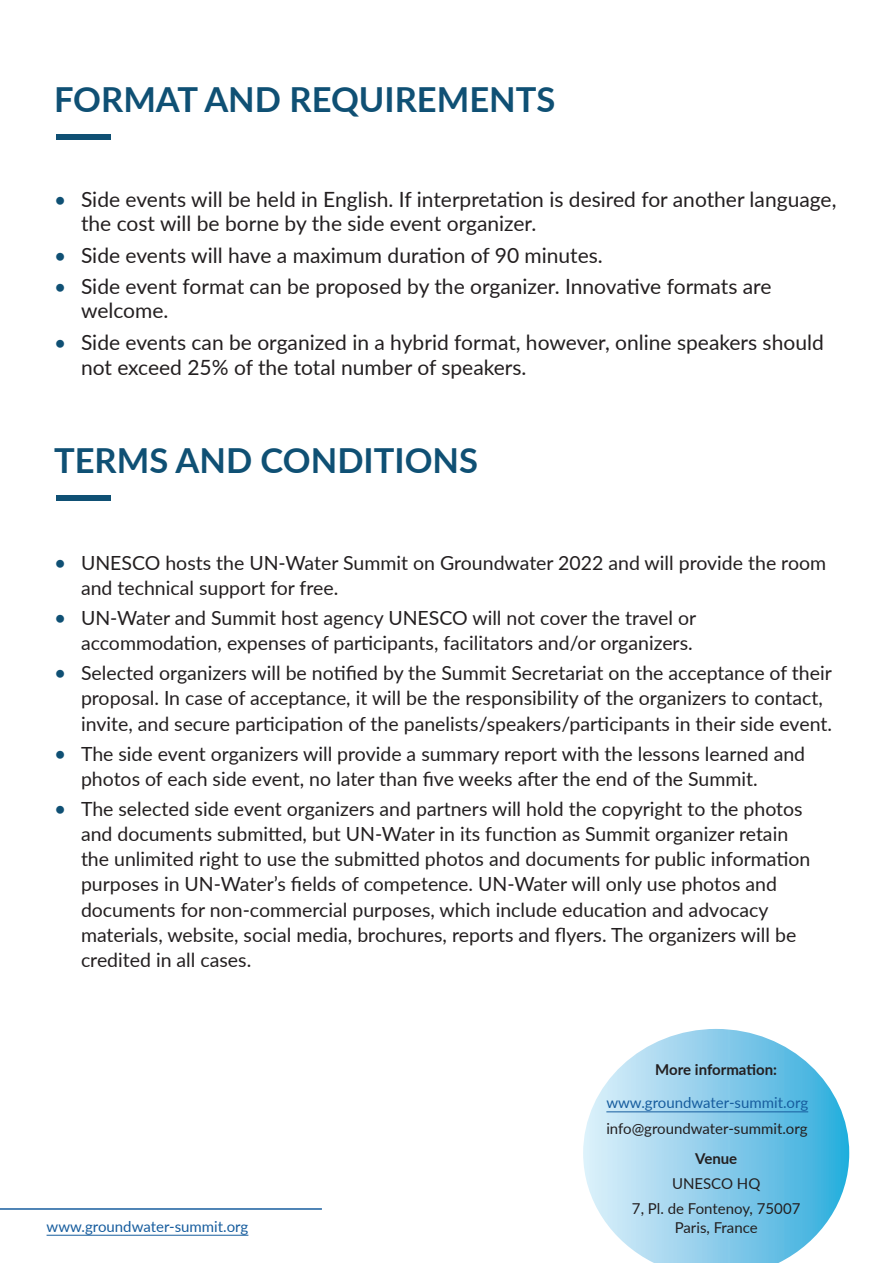
<style>
.page{position:relative;width:893px;height:1263px;background:#fff}
.page>*{position:absolute;margin:0;border:0;box-sizing:border-box;transform-origin:0 0}
.t1{font:700 34.5px "Lato";color:#0f5074}
.t2{font:21px/24px "Lato";color:#231f20}
.t3{font:19.5px/25.2px "Lato";color:#231f20}
.t4{font:15px "Lato";color:#231f20}
.t5{font:15px "Lato";color:#175d9e}
.t6{font:700 15px "Lato";color:#231f20}
.s1{color:#0f5074}
.s2{font-size:21px;color:#0f5074}
</style>
<div class="page">
<div style="left:56px;top:135px;width:54px;height:5px;background:#0f5074"></div>
<div style="left:56px;top:496px;width:54px;height:5px;background:#0f5074"></div>
<svg style="left:583px;top:1029px;width:266px;height:234px"></svg>
<hr style="left:606px;top:1111px;width:202px;height:1px;background:#175d9e">
<hr style="left:0;top:1208px;width:322px;height:2px;background:#175d9e">
<hr style="left:47px;top:1235px;width:201px;height:1px;background:#175d9e">
<p class="t1" style="left:54px;top:74px;width:503px">FORMAT AND REQUIREMENTS</p>
<p class="t2" style="left:81px;top:187px;width:757px;text-indent:-27px"><span class="s1">•</span> Side events will be held in English. If interpretation is desired for another language, the cost will be borne by the side event organizer.</p>
<p class="t2" style="left:54px;top:242px;width:550px"><span class="s1">•</span> Side events will have a maximum duration of 90 minutes.</p>
<p class="t2" style="left:81px;top:274px;width:692px;text-indent:-27px"><span class="s1">•</span> Side event format can be proposed by the organizer. Innovative formats are welcome.</p>
<p class="t2" style="left:81px;top:328px;width:744px;line-height:25.2px;text-indent:-27px"><span class="s1">•</span> Side events can be organized in a hybrid format, however, online speakers should not exceed 25% of the total number of speakers.</p>
<p class="t1" style="left:54px;top:435px;width:426px">TERMS AND CONDITIONS</p>
<p class="t3" style="left:81px;top:549px;width:747px;text-indent:-27px"><span class="s2">•</span> UNESCO hosts the UN-Water Summit on Groundwater 2022 and will provide the room and technical support for free.</p>
<p class="t3" style="left:54px;top:604px;width:644px;text-align:right"><span class="s2">•</span> UN-Water and Summit host agency UNESCO will not cover the travel or accommodation, expenses of participants, facilitators and/or organizers.</p>
<p class="t3" style="left:81px;top:660px;width:752px;text-indent:-27px"><span class="s2">•</span> Selected organizers will be notified by the Summit Secretariat on the acceptance of their proposal. In case of acceptance, it will be the responsibility of the organizers to contact, invite, and secure participation of the panelists/speakers/participants in their side event.</p>
<p class="t3" style="left:81px;top:740px;width:726px;text-indent:-27px"><span class="s2">•</span> The side event organizers will provide a summary report with the lessons learned and photos of each side event, no later than five weeks after the end of the Summit.</p>
<p class="t3" style="left:81px;top:795px;width:731px;text-indent:-27px"><span class="s2">•</span> The selected side event organizers and partners will hold the copyright to the photos and documents submitted, but UN-Water in its function as Summit organizer retain the unlimited right to use the submitted photos and documents for public information purposes in UN-Water’s fields of competence. UN-Water will only use photos and documents for non-commercial purposes, which include education and advocacy materials, website, social media, brochures, reports and flyers. The organizers will be credited in all cases.</p>
<p class="t6" style="left:655px;top:1059px;width:123px">More information:</p>
<p class="t5" style="left:606px;top:1092px;width:203px">www.groundwater-summit.org</p>
<p class="t4" style="left:606px;top:1117px;width:203px">info@groundwater-summit.org</p>
<p class="t6" style="left:695px;top:1147px;width:44px">Venue</p>
<p class="t4" style="left:672px;top:1172px;width:90px">UNESCO HQ</p>
<p class="t4" style="left:632px;top:1198px;width:170px">7, Pl. de Fontenoy, 75007</p>
<p class="t5" style="left:47px;top:1215px;width:203px">www.groundwater-summit.org</p>
<p class="t4" style="left:675px;top:1217px;width:84px">Paris, France</p>
</div>
